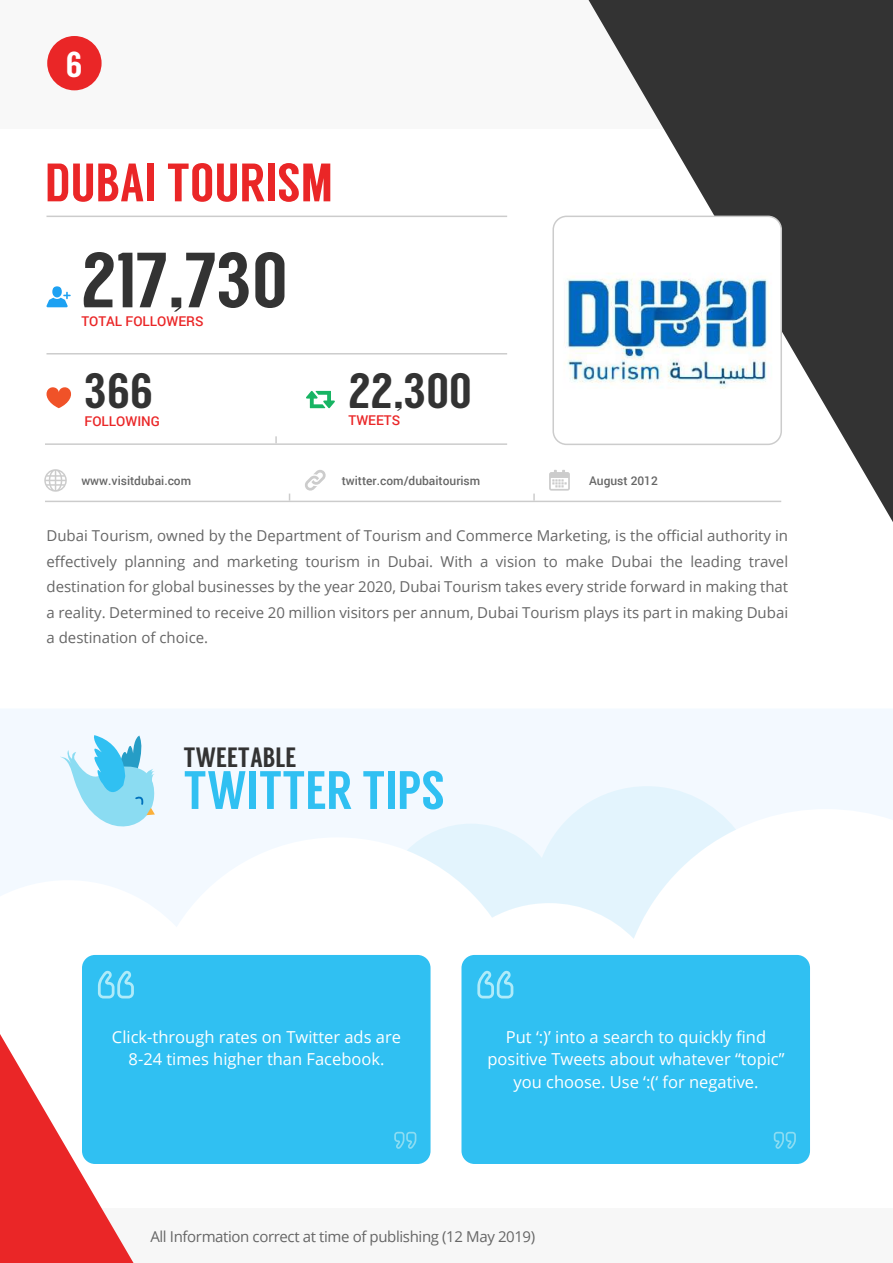
<style>
.page{position:relative;width:893px;height:1263px;background:#fff}
.page>*{position:absolute;margin:0;border:0;box-sizing:border-box;transform-origin:0 0}
.t1{font:78px "Langdon";color:#333}
.t2{font:54px "Langdon";color:#ea2627}
.t3{font:54px "Langdon";color:#30c0f2}
.t4{font:49.5px "Langdon";color:#333}
.t5{font:36px "Langdon";color:#fff}
.t6{font:27.9px "Langdon";color:#333}
.t7{font:16.5px/22.5px "Open Sans";color:#fff;text-align:center}
.t8{font:15px/25.5px "Open Sans";color:#666;text-align:justify}
.t9{font:15px "Open Sans";letter-spacing:-.025em;color:#666}
.t10{font:500 13.5px "Roboto";color:#ea2627}
.t11{font:500 12px "Roboto";color:#666}
.s1{font-style:inherit}
</style>
<div class="page">
<div style="left:0;top:0;width:893px;height:129px;background:#f8f8f8"></div>
<div style="left:0;top:1208px;width:893px;height:55px;background:#f7f7f7"></div>
<svg style="left:588px;top:0;width:305px;height:522px;fill:#333"></svg>
<svg style="left:0;top:1034px;width:134px;height:229px"></svg>
<hr style="left:46px;top:353px;width:461px;height:1px;background:#ccc">
<hr style="left:46px;top:216px;width:461px;height:1px;background:#ccc">
<hr style="left:45px;top:443px;width:462px;height:2px;background:#ccc">
<svg style="left:275px;top:436px;width:2px;height:7px"></svg>
<hr style="left:45px;top:501px;width:736px;height:1px;background:#ccc">
<svg style="left:533px;top:494px;width:2px;height:7px"></svg>
<img style="left:555px;top:216px;width:226px;height:228px">
<div style="left:552px;top:216px;width:230px;height:229px;border:2px solid #ccc;border-radius:13px"></div>
<div style="left:47px;top:36px;width:55px;height:54px;background:#ea2627;border-radius:50%"></div>
<svg style="left:306px;top:391px;width:29px;height:17px"></svg>
<svg style="left:46px;top:387px;width:25px;height:21px"></svg>
<div style="left:52px;top:286px;width:10px;height:11px;background:#1da1f2;border-radius:50%"></div>
<svg style="left:46px;top:292px;width:25px;height:15px"></svg>
<svg style="left:549px;top:470px;width:21px;height:21px"></svg>
<svg style="left:305px;top:470px;width:21px;height:21px"></svg>
<svg style="left:44px;top:469px;width:23px;height:23px"></svg>
<svg style="left:0;top:709px;width:893px;height:218px;fill:#f3f9ff"></svg>
<svg style="left:60px;top:735px;width:96px;height:106px"></svg>
<div style="left:82px;top:955px;width:348px;height:209px;background:#30c0f2;border-radius:13px"></div>
<svg style="left:98px;top:971px;width:36px;height:27px"></svg>
<svg style="left:394px;top:1132px;width:22px;height:17px"></svg>
<div style="left:461px;top:955px;width:349px;height:209px;background:#30c0f2;border-radius:13px"></div>
<svg style="left:477px;top:971px;width:36px;height:27px"></svg>
<svg style="left:774px;top:1132px;width:22px;height:17px"></svg>
<svg style="left:407px;top:786px;width:329px;height:153px"></svg>
<h3 class="t5" style="left:66px;top:44px;width:18px">6</h3>
<h2 class="t2" style="left:45px;top:151px;width:289px">DUBAI TOURISM</h2>
<h1 class="t1" style="left:81px;top:241px;width:208px">217,730</h1>
<p class="t10" style="left:81px;top:312px;width:124px">TOTAL FOLLOWERS</p>
<h3 class="t4" style="left:85px;top:362px;width:70px">366</h3>
<p class="t10" style="left:85px;top:411px;width:77px">FOLLOWING</p>
<p class="t10" style="left:349px;top:411px;width:53px">TWEETS</p>
<h3 class="t4" style="left:349px;top:362px;width:125px">22,300</h3>
<p class="t11" style="left:81px;top:472px;width:111px">www.visitdubai.com</p>
<p class="t11" style="left:342px;top:472px;width:140px">twitter.com/dubaitourism</p>
<p class="t11" style="left:589px;top:472px;width:70px">August 2012</p>
<p class="t8" style="left:46px;top:523px;width:743px">Dubai Tourism, owned by the Department of Tourism and Commerce Marketing, is the official authority in effectively planning and marketing tourism in Dubai. With a vision to make Dubai the leading travel destination for global businesses by the year 2020, Dubai Tourism takes every stride forward in making that a reality. Determined to receive 20 million visitors per annum, Dubai Tourism plays its part in making Dubai a destination of choice.</p>
<h3 class="t6" style="left:183px;top:741px;width:114px">TWEETABLE</h3>
<h2 class="t3" style="left:183px;top:759px;width:263px">TWITTER TIPS</h2>
<p class="t7" style="left:112px;top:1025px;width:291px">Click-through rates on Twitter ads are<br>8-24 times higher than Facebook.</p>
<p class="t7" style="left:487px;top:1025px;width:299px">Put ‘:)’ into a search to quickly find positive Tweets about whatever “topic” you choose. Use ‘:(‘ for negative.</p>
<p class="t9" style="left:150px;top:1226px;width:386px">All Information correct at time of publishing (12 Ma<span class="s1">y</span> 201<span class="s1">9)</span></p>
</div>
